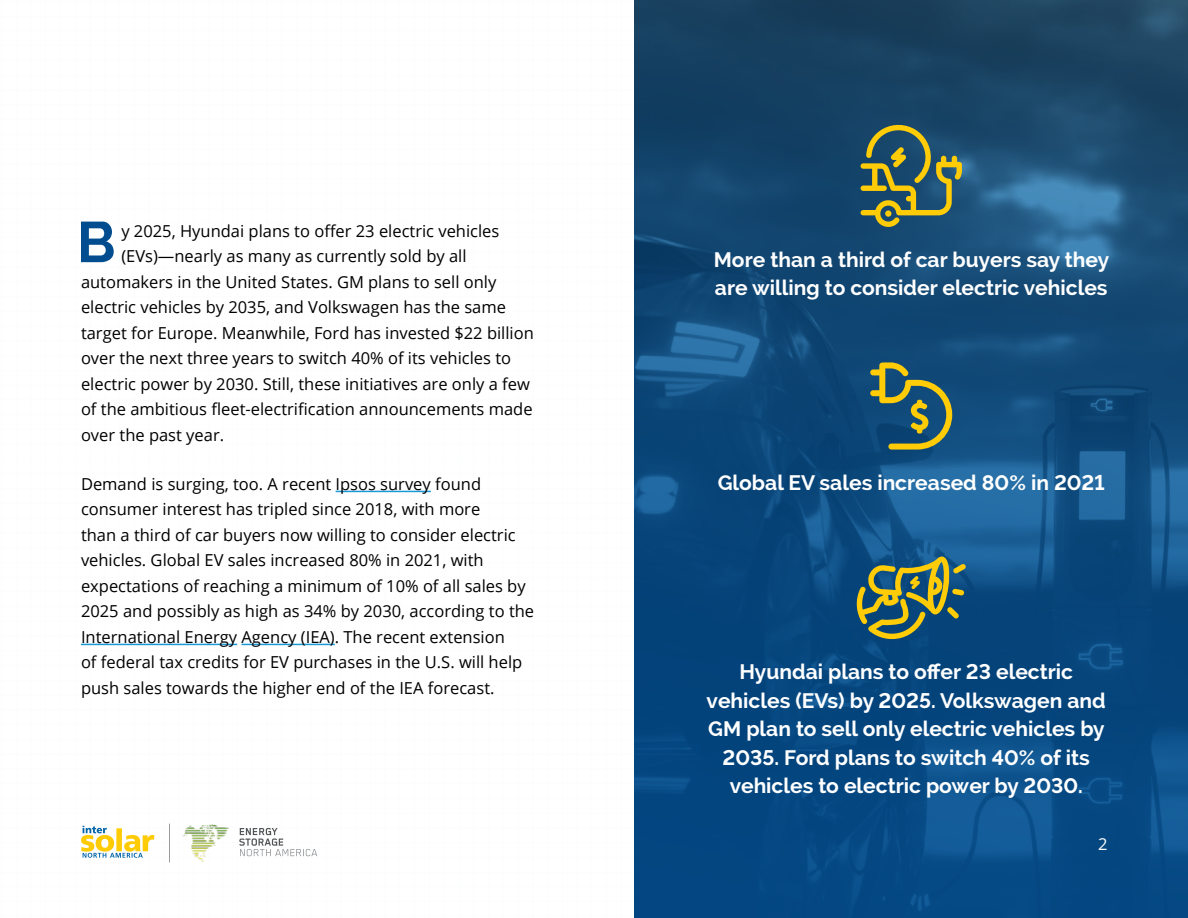
<style>
.page{position:relative;width:1188px;height:918px;background:#fff}
.page>*{position:absolute;margin:0;border:0;box-sizing:border-box;transform-origin:0 0}
.t1{font:700 57.15px "Raleway";color:#024d8f}
.t2{font:700 21px/28.5px "Raleway";color:#fff;text-align:center}
.Black_Body{font:16.5px/25.5px "Open Sans";color:#000}
.t3{font:16.5px "Open Sans";color:#fff}
</style>
<div class="page">
<svg style="left:634px;top:0;width:554px;height:918px;background:#0f4a7a"></svg>
<hr style="left:336px;top:491px;width:95px;height:1px;background:#199ad6">
<hr style="left:81px;top:644px;width:156px;height:1px;background:#199ad6">
<hr style="left:242px;top:644px;width:93px;height:1px;background:#199ad6">
<svg style="left:855px;top:556px;width:111px;height:85px;background:#547059"></svg>
<svg style="left:861px;top:123px;width:101px;height:104px;background:#556b54"></svg>
<svg style="left:870px;top:362px;width:82px;height:88px;background:#4b695c"></svg>
<svg style="left:169px;top:824px;width:1px;height:39px"></svg>
<svg style="left:239px;top:828px;width:78px;height:28px"></svg>
<svg style="left:81px;top:826px;width:73px;height:32px"></svg>
<img style="left:182px;top:824px;width:47px;height:38px">
<p class="t1" style="left:77px;top:209px;width:40px">B</p>
<p class="Black_Body" style="left:121px;top:218px;width:380px">y 2025, Hyundai plans to offer 23 electric vehicles</p>
<p class="Black_Body" style="left:121px;top:243px;width:347px">(EVs)—nearly as many as currently sold by all</p>
<p class="Black_Body" style="left:81px;top:269px;width:417px">automakers in the United States. GM plans to sell only</p>
<p class="Black_Body" style="left:81px;top:294px;width:427px">electric vehicles by 2035, and Volkswagen has the same</p>
<p class="Black_Body" style="left:81px;top:320px;width:454px">target for Europe. Meanwhile, Ford has invested $22 billion</p>
<p class="Black_Body" style="left:81px;top:345px;width:432px">over the next three years to switch 40% of its vehicles to</p>
<p class="Black_Body" style="left:81px;top:371px;width:450px">electric power by 2030. Still, these initiatives are only a few</p>
<p class="Black_Body" style="left:81px;top:396px;width:453px">of the ambitious fleet-electrification announcements made</p>
<p class="Black_Body" style="left:81px;top:422px;width:145px">over the past year.</p>
<p class="Black_Body" style="left:81px;top:471px;width:455px">Demand is surging, too. A recent Ipsos survey found consumer interest has tripled since 2018, with more<br>than a third of car buyers now willing to consider electric vehicles. Global EV sales increased 80% in 2021, with expectations of reaching a minimum of 10% of all sales by 2025 and possibly as high as 34% by 2030, according to the International Energy Agency (IEA). The recent extension<br>of federal tax credits for EV purchases in the U.S. will help push sales towards the higher end of the IEA forecast.</p>
<p class="t2" style="left:714px;top:245px;width:397px;text-align:left">More than a third of car buyers say they are willing to consider electric vehicles</p>
<p class="t2" style="left:718px;top:468px;width:388px">Global EV sales increased 80% in 2021</p>
<p class="t2" style="left:707px;top:658px;width:401px">Hyundai plans to offer 23 electric vehicles (EVs) by 2025. Volkswagen and GM plan to sell only electric vehicles by 2035. Ford plans to switch 40% of its vehicles to electric power by 2030.</p>
<p class="t3" style="left:1098px;top:832px;width:11px">2</p>
</div>
